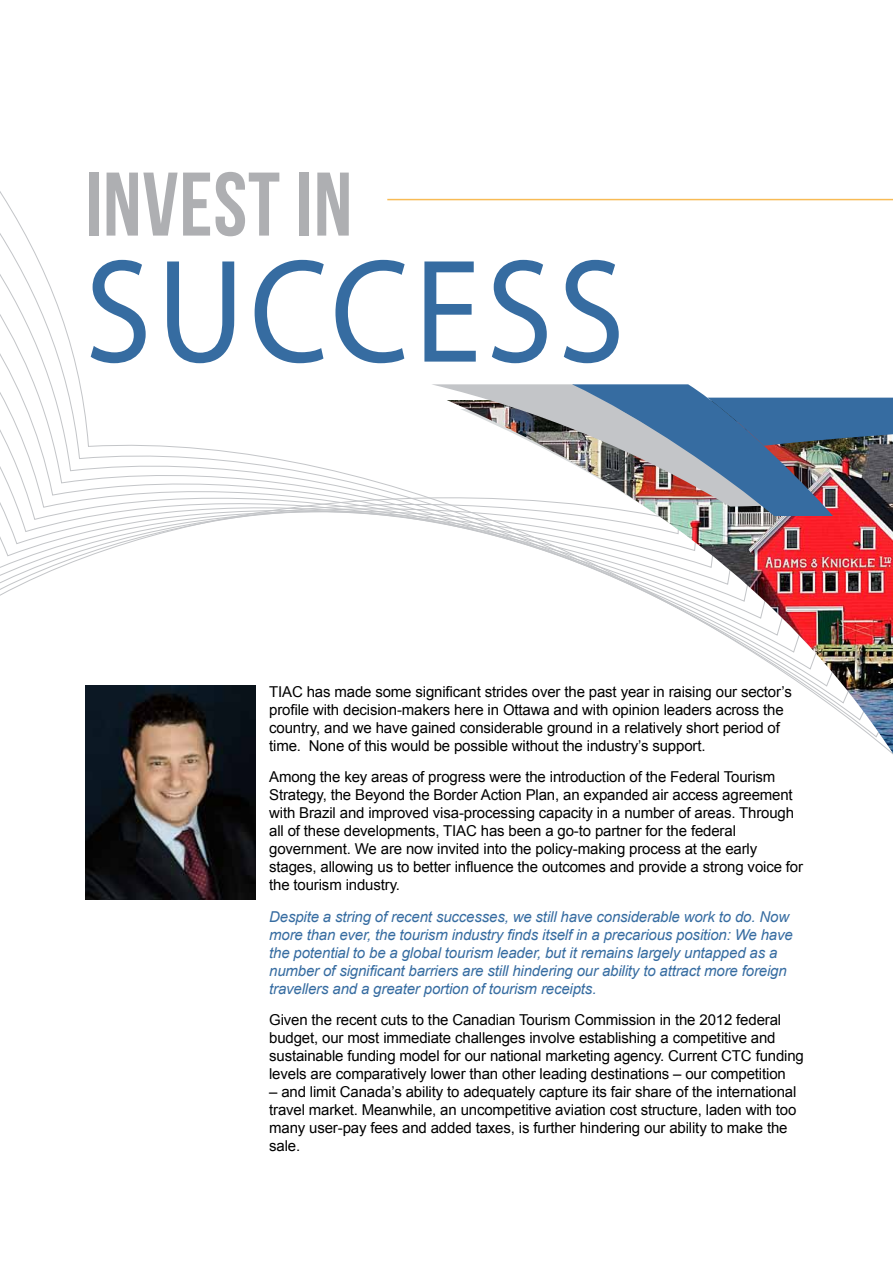
<style>
.page{position:relative;width:893px;height:1263px;background:#fff}
.page>*{position:absolute;margin:0;border:0;box-sizing:border-box;transform-origin:0 0}
.t1{font:148.5px "Myriad Pro";letter-spacing:.04em;color:#366ca1;scale:.91 1}
.t2{font:90px "Bebas Neue";letter-spacing:.01em;color:#aeafb2}
.t3{font:15px/18px "Arial";letter-spacing:-.01em;color:#000}
.t4{font:italic 15px/18px "Arial";letter-spacing:-.01em;color:#366ca1}
</style>
<div class="page">
<svg style="left:0;top:191px;width:893px;height:564px"></svg>
<svg style="left:460px;top:753px;width:433px;height:2px"></svg>
<img style="left:447px;top:516px;width:446px;height:237px">
<img style="left:431px;top:384px;width:462px;height:132px">
<img style="left:86px;top:686px;width:170px;height:214px">
<h2 class="t2" style="left:85px;top:155px;width:269px">INVEST IN</h2>
<h1 class="t1" style="left:85px;top:220px;width:594px">SUCCESS</h1>
<p class="t3" style="left:269px;top:682px;width:524px">TIAC has made some significant strides over the past year in raising our sector’s profile with decision-makers here in Ottawa and with opinion leaders across the country, and we have gained considerable ground in a relatively short period of time. None of this would be possible without the industry’s support.</p>
<p class="t3" style="left:269px;top:768px;width:535px">Among the key areas of progress were the introduction of the Federal Tourism Strategy, the Beyond the Border Action Plan, an expanded air access agreement with Brazil and improved visa-processing capacity in a number of areas. Through all of these developments, TIAC has been a go-to partner for the federal government. We are now invited into the policy-making process at the early stages, allowing us to better influence the outcomes and provide a strong voice for the tourism industry.</p>
<p class="t4" style="left:269px;top:907px;width:525px">Despite a string of recent successes, we still have considerable work to do. Now more than ever, the tourism industry finds itself in a precarious position: We have the potential to be a global tourism leader, but it remains largely untapped as a number of significant barriers are still hindering our ability to attract more foreign travellers and a greater portion of tourism receipts.</p>
<p class="t3" style="left:269px;top:1011px;width:536px">Given the recent cuts to the Canadian Tourism Commission in the 2012 federal budget, our most immediate challenges involve establishing a competitive and sustainable funding model for our national marketing agency. Current CTC funding levels are comparatively lower than other leading destinations – our competition</p>
<p class="t3" style="left:269px;top:1083px;width:529px">– and limit Canada’s ability to adequately capture its fair share of the international travel market. Meanwhile, an uncompetitive aviation cost structure, laden with too many user-pay fees and added taxes, is further hindering our ability to make the sale.</p>
</div>
